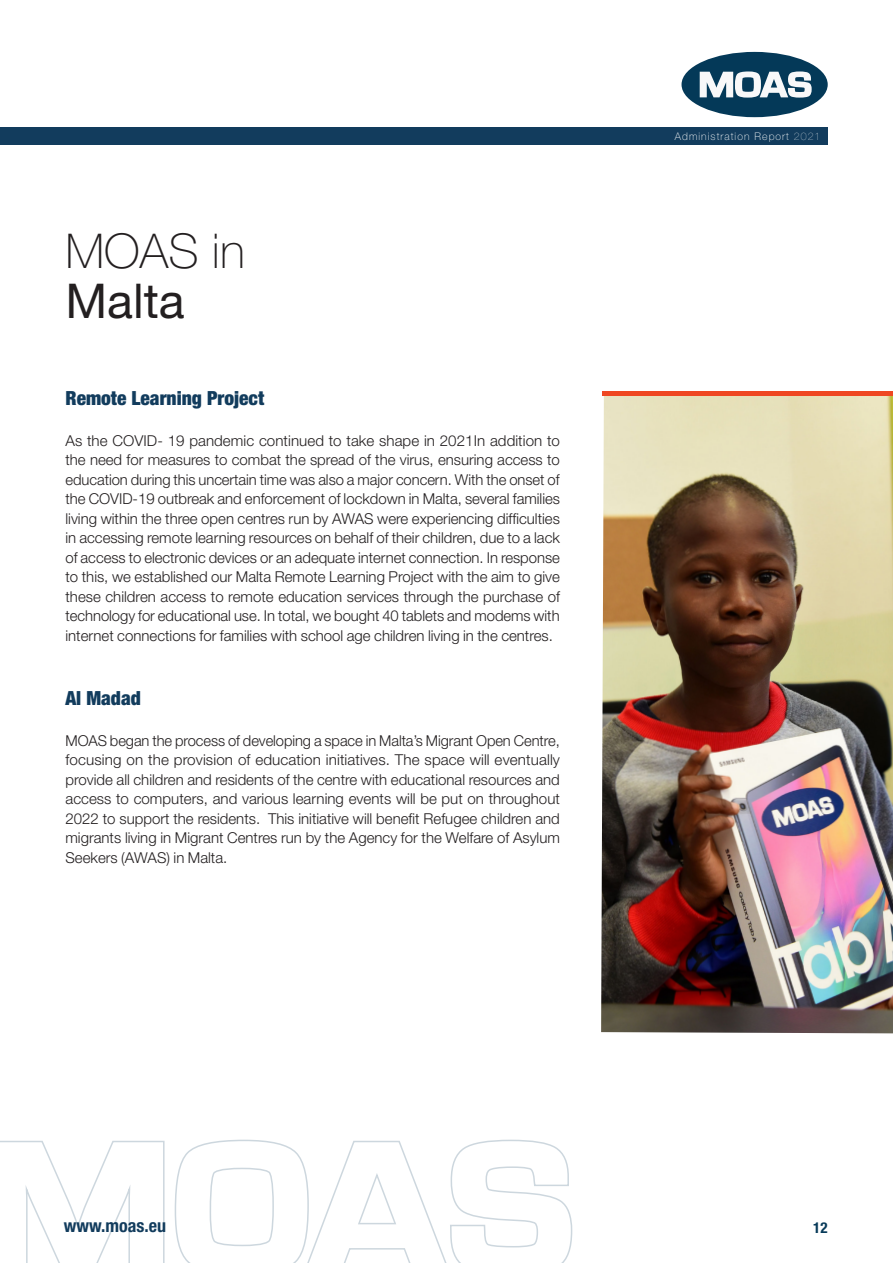
<style>
.page{position:relative;width:893px;height:1263px;background:#fff}
.page>*{position:absolute;margin:0;border:0;box-sizing:border-box;transform-origin:0 0}
.title__1{font:100 48px/49.5px "Helvetica Neue LT Pro";color:#231f20}
.title_2{font:900 condensed 19.5px "Helvetica Neue LT Pro";color:#123c5d}
.t1{font:700 condensed 18px "Helvetica Neue LT Pro";color:#123c5d}
.t2{font:300 15px/19.5px "Helvetica Neue LT Pro";color:#231f20;text-align:justify}
.t3{font:700 condensed 15px "Helvetica Neue LT Pro";color:#073a59}
.t4{font:100 10.5px "Helvetica Neue LT Pro";letter-spacing:.1em;color:#fff}
.s1{font-weight:400}
.s2{font-weight:200}
</style>
<div class="page">
<svg style="left:0;top:1140px;width:165px;height:123px"></svg>
<svg style="left:174px;top:1139px;width:399px;height:124px"></svg>
<div style="left:0;top:128px;width:828px;height:17px;background:#123c5d"></div>
<div style="left:681px;top:52px;width:147px;height:65px;background:#043958;border-radius:50%"></div>
<svg style="left:700px;top:71px;width:112px;height:27px"></svg>
<img style="left:601px;top:395px;width:292px;height:638px">
<hr style="left:602px;top:391px;width:291px;height:4px;background:#ef4722">
<p class="title__1" style="left:65px;top:226px;width:181px">MOAS in<br><span class="s1">Malta</span></p>
<p class="title_2" style="left:65px;top:387px;width:200px">Remote Learning Project</p>
<p class="t2" style="left:65px;top:430px;width:496px">As the COVID- 19 pandemic continued to take shape in 2021In addition to the need for measures to combat the spread of the virus, ensuring access to education during this uncertain time was also a major concern. With the onset of the COVID-19 outbreak and enforcement of lockdown in Malta, several families living within the three open centres run by AWAS were experiencing difficulties in accessing remote learning resources on behalf of their children, due to a lack of access to electronic devices or an adequate internet connection. In response to this, we established our Malta Remote Learning Project with the aim to give these children access to remote education services through the purchase of technology for educational use. In total, we bought 40 tablets and modems with internet connections for families with school age children living in the centres.</p>
<p class="title_2" style="left:65px;top:686px;width:77px">Al Madad</p>
<p class="t2" style="left:65px;top:730px;width:496px">MOAS began the process of developing a space in Malta’s Migrant Open Centre, focusing on the provision of education initiatives. The space will eventually provide all children and residents of the centre with educational resources and access to computers, and various learning events will be put on throughout 2022 to support the residents. This initiative will benefit Refugee children and migrants living in Migrant Centres run by the Agency for the Welfare of Asylum Seekers (AWAS) in Malta.</p>
<p class="t4" style="left:675px;top:130px;width:147px">Administration Report <span class="s2">2021</span></p>
<p class="t1" style="left:64px;top:1215px;width:104px">www.moas.eu</p>
<p class="t3" style="left:813px;top:1219px;width:16px">12</p>
</div>
